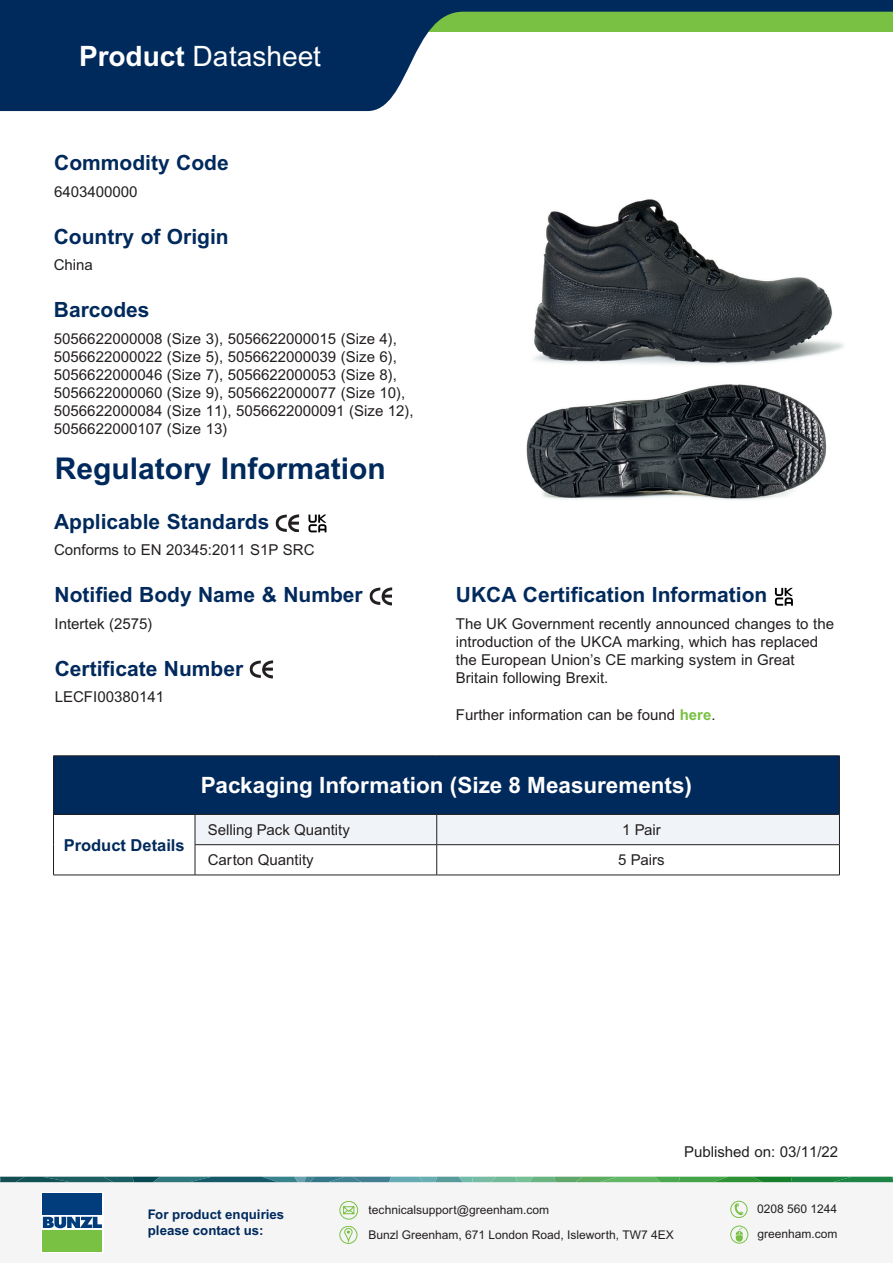
<style>
.page{position:relative;width:893px;height:1263px;background:#fff}
.page>*{position:absolute;margin:0;border:0;box-sizing:border-box;transform-origin:0 0}
.t1{font:700 30px "Arial MT Pro";color:#00295c}
.t2{font:28.05px "Arial MT Pro";color:#fff}
.t3{font:700 22.5px "Arial MT Pro";color:#fff}
.Product_Name{font:700 21px "Arial MT Pro";color:#00295c}
.t4{font:700 16.5px "Arial MT Pro";color:#00295c}
.Paragraph_Style_1{font:15px/18px "Arial MT Pro";color:#231f20}
.t5{font:700 13.35px/15.9px "Arial MT Pro";color:#00295c}
.t6{font:12px/24.8px "Arial MT Pro";color:#231f20}
.s1{font-weight:700}
.s2{font-weight:700;color:#79c142}
</style>
<div class="page">
<svg style="left:0;top:0;width:893px;height:111px;fill:#00295c"></svg>
<div style="left:0;top:1182px;width:893px;height:80px;background:#f5f5f6"></div>
<div style="left:340px;top:1226px;width:17px;height:18px;border:1px solid #79c142;border-radius:50%"></div>
<svg style="left:344px;top:1228px;width:9px;height:16px"></svg>
<div style="left:730px;top:1201px;width:17px;height:17px;border:1px solid #79c142;border-radius:50%"></div>
<svg style="left:734px;top:1203px;width:10px;height:12px"></svg>
<svg style="left:42px;top:1193px;width:60px;height:59px"></svg>
<div style="left:43px;top:1193px;width:59px;height:21px;background:#013d7d"></div>
<div style="left:43px;top:1230px;width:59px;height:21px;background:#79c142"></div>
<svg style="left:43px;top:1217px;width:59px;height:11px"></svg>
<svg style="left:0;top:1177px;width:893px;height:5px"></svg>
<div style="left:340px;top:1201px;width:18px;height:18px;border:1px solid #79c142;border-radius:50%"></div>
<svg style="left:343px;top:1206px;width:11px;height:8px"></svg>
<div style="left:730px;top:1226px;width:18px;height:17px;border:1px solid #79c142;border-radius:50%"></div>
<svg style="left:736px;top:1227px;width:7px;height:14px"></svg>
<img style="left:276px;top:514px;width:24px;height:18px">
<svg style="left:308px;top:515px;width:18px;height:17px"></svg>
<img style="left:250px;top:660px;width:24px;height:18px">
<img style="left:369px;top:587px;width:24px;height:18px">
<div style="left:54px;top:756px;width:785px;height:58px;background:#00295c"></div>
<hr style="left:53px;top:755px;width:142px;height:1px;background:#231f20">
<hr style="left:53px;top:756px;width:1px;height:58px;background:#231f20">
<hr style="left:195px;top:755px;width:242px;height:1px;background:#231f20">
<hr style="left:437px;top:755px;width:403px;height:1px;background:#231f20">
<hr style="left:839px;top:756px;width:1px;height:58px;background:#231f20">
<hr style="left:53px;top:814px;width:142px;height:1px;background:#231f20">
<hr style="left:53px;top:815px;width:1px;height:30px;background:#231f20">
<div style="left:195px;top:814px;width:645px;height:30px;background:#f0f3f7"></div>
<hr style="left:53px;top:845px;width:1px;height:30px;background:#231f20">
<hr style="left:195px;top:844px;width:242px;height:1px;background:#231f20">
<hr style="left:195px;top:845px;width:1px;height:30px;background:#231f20">
<hr style="left:437px;top:844px;width:403px;height:1px;background:#231f20">
<hr style="left:436px;top:845px;width:1px;height:30px;background:#231f20">
<hr style="left:839px;top:845px;width:1px;height:30px;background:#231f20">
<hr style="left:53px;top:875px;width:142px;height:1px;background:#231f20">
<hr style="left:195px;top:875px;width:242px;height:1px;background:#231f20">
<hr style="left:437px;top:875px;width:403px;height:1px;background:#231f20">
<svg style="left:775px;top:588px;width:18px;height:18px"></svg>
<img style="left:534px;top:199px;width:310px;height:166px">
<img style="left:526px;top:384px;width:301px;height:116px">
<h2 class="t2" style="left:79px;top:40px;width:244px"><span class="s1">Product</span> Datasheet</h2>
<p class="Product_Name" style="left:54px;top:151px;width:176px">Commodity Code</p>
<p class="Paragraph_Style_1" style="left:54px;top:183px;width:85px">6403400000</p>
<p class="Product_Name" style="left:54px;top:224px;width:177px">Country of Origin</p>
<p class="Paragraph_Style_1" style="left:54px;top:257px;width:41px">China</p>
<p class="Product_Name" style="left:54px;top:298px;width:97px">Barcodes</p>
<p class="Paragraph_Style_1" style="left:54px;top:330px;width:361px">5056622000008 (Size 3), 5056622000015 (Size 4), 5056622000022 (Size 5), 5056622000039 (Size 6), 5056622000046 (Size 7), 5056622000053 (Size 8), 5056622000060 (Size 9), 5056622000077 (Size 10), 5056622000084 (Size 11), 5056622000091 (Size 12), 5056622000107 (Size 13)</p>
<h1 class="t1" style="left:55px;top:450px;width:332px">Regulatory Information</h1>
<p class="Product_Name" style="left:54px;top:509px;width:217px">Applicable Standards</p>
<p class="Paragraph_Style_1" style="left:54px;top:542px;width:262px">Conforms to EN 20345:2011 S1P SRC</p>
<p class="Product_Name" style="left:55px;top:583px;width:310px">Notified Body Name &amp; Number</p>
<p class="Paragraph_Style_1" style="left:55px;top:615px;width:99px">Intertek (2575)</p>
<p class="Product_Name" style="left:55px;top:656px;width:190px">Certificate Number</p>
<p class="Paragraph_Style_1" style="left:55px;top:689px;width:111px">LECFI00380141</p>
<p class="Product_Name" style="left:456px;top:582px;width:313px">UKCA Certification Information</p>
<p class="Paragraph_Style_1" style="left:456px;top:615px;width:380px">The UK Government recently announced changes to the introduction of the UKCA marking, which has replaced the European Union’s CE marking system in Great Britain following Brexit.</p>
<p class="Paragraph_Style_1" style="left:456px;top:707px;width:261px">Further information can be found <span class="s2">here</span>.</p>
<p class="t4" style="left:64px;top:835px;width:122px">Product Details</p>
<p class="t3" style="left:201px;top:772px;width:493px">Packaging Information (Size 8 Measurements)</p>
<p class="Paragraph_Style_1" style="left:208px;top:821px;width:144px">Selling Pack Quantity</p>
<p class="Paragraph_Style_1" style="left:622px;top:821px;width:40px">1 Pair</p>
<p class="Paragraph_Style_1" style="left:208px;top:852px;width:107px">Carton Quantity</p>
<p class="Paragraph_Style_1" style="left:618px;top:852px;width:48px">5 Pairs</p>
<p class="Paragraph_Style_1" style="left:684px;top:1143px;width:156px">Published on: 03/11/22</p>
<p class="t5" style="left:148px;top:1207px;width:138px">For product enquiries please contact us:</p>
<p class="t6" style="left:369px;top:1197px;width:182px">technicalsupport@greenham.com</p>
<p class="t6" style="left:757px;top:1197px;width:82px">0208 560 1244 greenham.com</p>
<p class="t6" style="left:369px;top:1223px;width:307px">Bunzl Greenham, 671 London Road, Isleworth, TW7 4EX</p>
</div>
